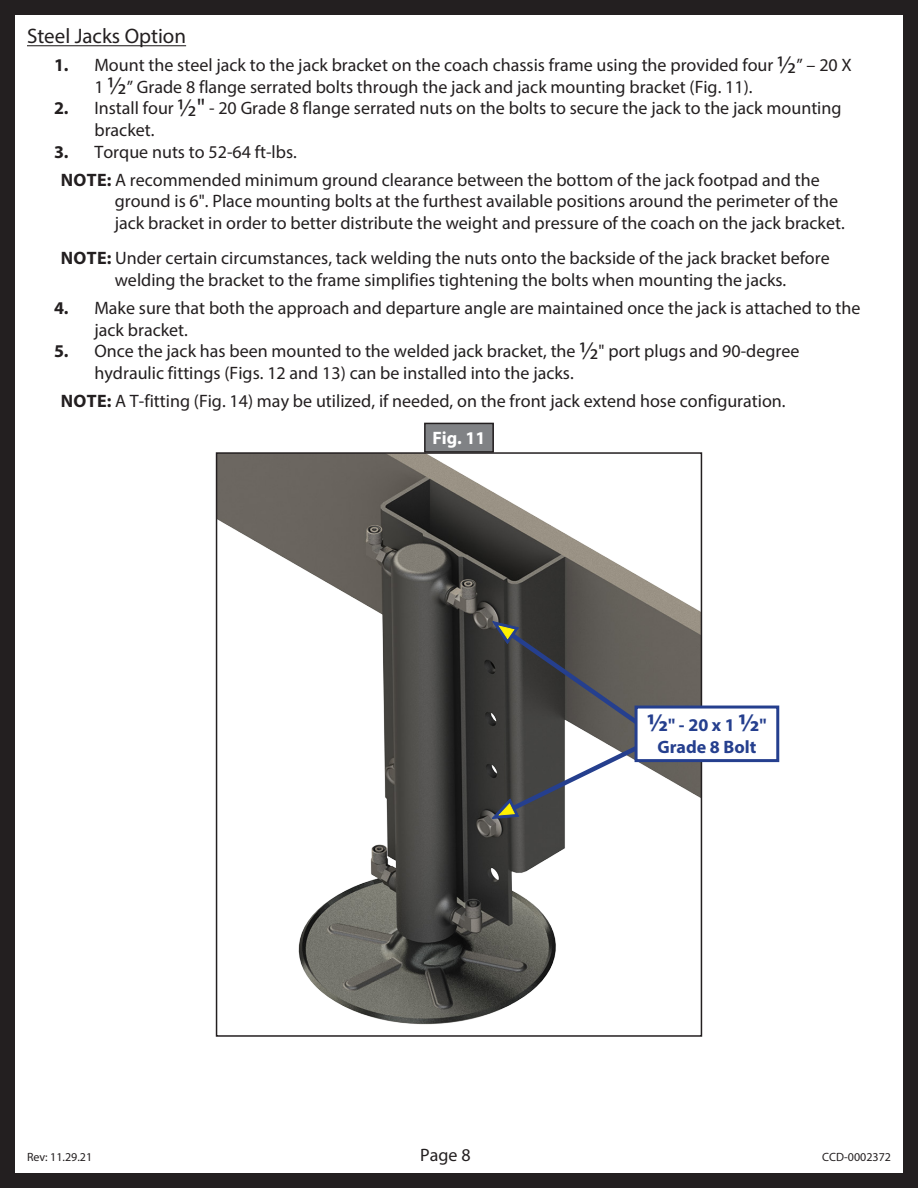
<style>
.page{position:relative;width:918px;height:1188px;background:#fff}
.page>*{position:absolute;margin:0;border:0;box-sizing:border-box;transform-origin:0 0}
.Sub-Title{font:21px "Myriad Pro";color:#231f20}
.Notes{font:18px/21.6px "Myriad Pro";color:#231f20}
.Callout_text{font:700 18px/21.6px "Myriad Pro";color:#253f8e;text-align:center}
.Notes-2{font:700 18px "Myriad Pro";color:#231f20}
.t1{font:700 18px "Myriad Pro";color:#fff}
.t2{font:12px "Myriad Pro";color:#231f20}
.s1{font-weight:700}
.s2{font-size:25.2px}
</style>
<div class="page">
<div style="left:0;top:0;width:918px;height:1188px;border:15px solid #231f20"></div>
<img style="left:219px;top:455px;width:480px;height:570px">
<div style="left:216px;top:452px;width:486px;height:585px;border:2px solid #231f20"></div>
<hr style="left:27px;top:45px;width:159px;height:1px;background:#231f20">
<div style="left:425px;top:423px;width:68px;height:29px;background:#808285"></div>
<div style="left:424px;top:423px;width:70px;height:30px;border:2px solid #231f20"></div>
<svg style="left:492px;top:622px;width:164px;height:197px"></svg>
<div style="left:636px;top:707px;width:142px;height:54px;background:#fff"></div>
<div style="left:635px;top:706px;width:144px;height:56px;border:3px solid #253f8e"></div>
<p class="Sub-Title" style="left:27px;top:23px;width:161px">Steel Jacks Option</p>
<p class="Notes" style="left:94px;top:54px;width:759px;text-indent:-40px"><span class="s1">1.</span> Mount the steel jack to the jack bracket on the coach chassis frame using the provided four <span class="s2">½</span>” – 20 X<br>1 <span class="s2">½</span>” Grade 8 flange serrated bolts through the jack and jack mounting bracket (Fig. 11).</p>
<p class="Notes" style="left:94px;top:97px;width:749px;text-indent:-40px"><span class="s1">2.</span> Install four <span class="s2">1/2"</span> - 20 Grade 8 flange serrated nuts on the bolts to secure the jack to the jack mounting bracket.</p>
<p class="Notes" style="left:54px;top:140px;width:244px"><span class="s1">3.</span> Torque nuts to 52-64 ft-lbs.</p>
<p class="Notes-2" style="left:61px;top:168px;width:25px">NOTE</p>
<p class="Notes" style="left:115px;top:169px;width:732px;text-indent:-8px"><span class="s1">:</span> A recommended minimum ground clearance between the bottom of the jack footpad and the ground is 6". Place mounting bolts at the furthest available positions around the perimeter of the jack bracket in order to better distribute the weight and pressure of the coach on the jack bracket.</p>
<p class="Notes-2" style="left:61px;top:246px;width:25px">NOTE</p>
<p class="Notes" style="left:115px;top:247px;width:717px;text-indent:-8px"><span class="s1">:</span> Under certain circumstances, tack welding the nuts onto the backside of the jack bracket before welding the bracket to the frame simplifies tightening the bolts when mounting the jacks.</p>
<p class="Notes" style="left:94px;top:297px;width:767px;text-indent:-40px"><span class="s1">4.</span> Make sure that both the approach and departure angle are maintained once the jack is attached to the jack bracket.</p>
<p class="Notes" style="left:94px;top:340px;width:706px;text-indent:-40px"><span class="s1">5.</span> Once the jack has been mounted to the welded jack bracket, the <span class="s2">1/2</span>" port plugs and 90-degree hydraulic fittings (Figs. 12 and 13) can be installed into the jacks.</p>
<p class="Notes-2" style="left:61px;top:389px;width:25px">NOTE</p>
<p class="Notes" style="left:107px;top:390px;width:680px"><span class="s1">:</span> A T-fitting (Fig. 14) may be utilized, if needed, on the front jack extend hose configuration.</p>
<p class="t1" style="left:432px;top:427px;width:55px">FIG. 11</p>
<p class="Callout_text" style="left:647px;top:714px;width:121px"><span class="s2">1/2</span>" - 20 X 1 <span class="s2">1/2</span>"<br>GRADE 8 BOLT</p>
<p class="t2" style="left:27px;top:1150px;width:67px">Rev: 11.29.21</p>
<p class="Notes" style="left:420px;top:1144px;width:52px">Page 8</p>
<p class="t2" style="left:822px;top:1150px;width:70px">CCD-0002372</p>
</div>
